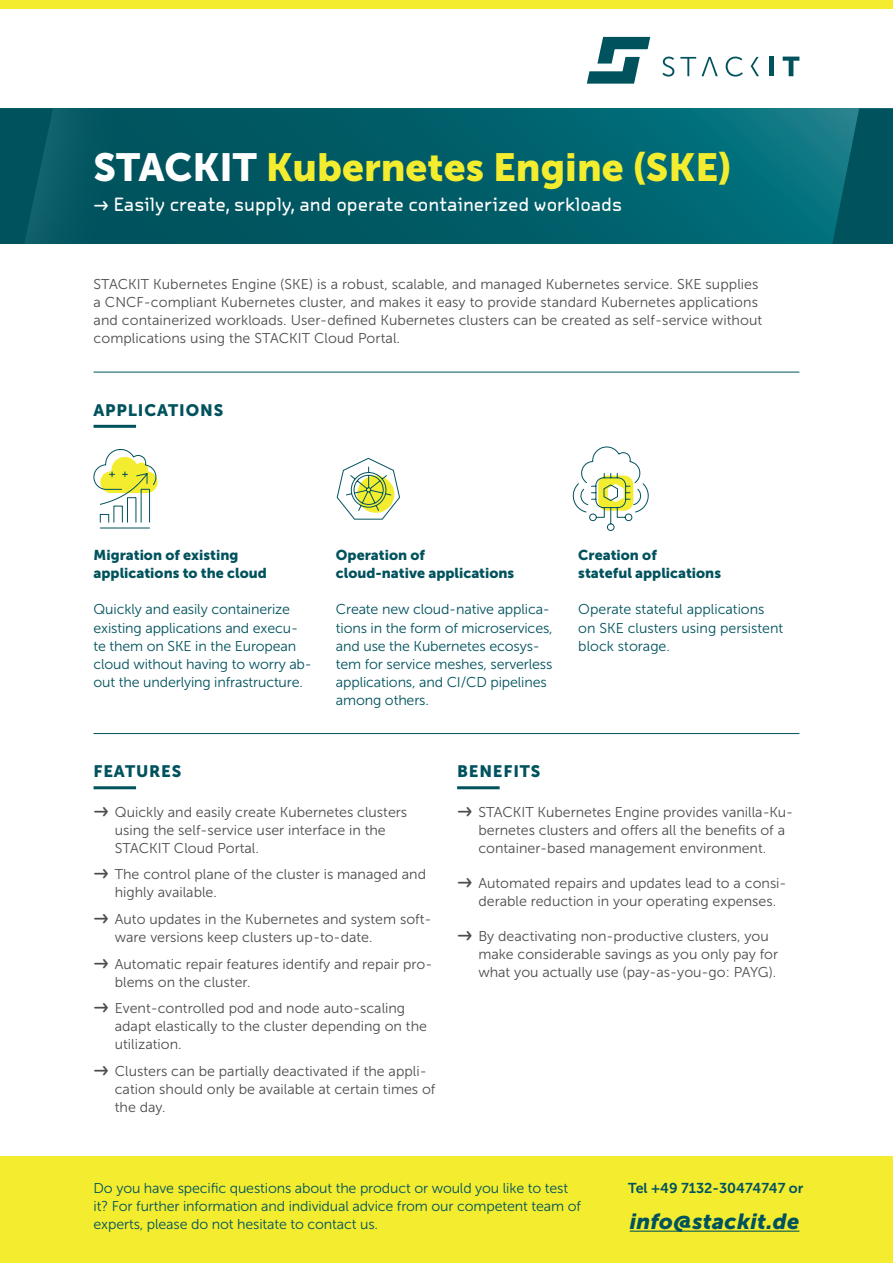
<style>
.page{position:relative;width:893px;height:1263px;background:#fff}
.page>*{position:absolute;margin:0;border:0;box-sizing:border-box;transform-origin:0 0}
.t1{font:39px "Museo Sans 900";color:#f4ed2f}
.t2{font:italic 21.75px "Museo Sans 900";letter-spacing:.015em;color:#00525d}
.t3{font:18px "OCRA Tribute Pro";color:#fff}
.Subline{font:16.5px "Museo Sans 900";letter-spacing:.05em;color:#00525d}
.t4{font:14.25px/18px "Museo Sans 300";color:#4b4c4d}
.t5{font:14.25px/18px "Museo Sans 300";letter-spacing:-.01em;color:#00525d}
.Subline-2{font:14.25px "Museo Sans 900";color:#00525d}
.t6{font:14.25px "Museo Sans 700";color:#00525d}
.s1{color:#fff}
.s2{font-family:"OCRA Tribute Pro";font-size:18px}
</style>
<div class="page">
<svg style="left:135px;top:108px;width:695px;height:136px;background:#01606b"></svg>
<div style="left:0;top:108px;width:135px;height:136px;background:#00545f"></div>
<svg style="left:25px;top:112px;width:28px;height:132px"></svg>
<svg style="left:830px;top:108px;width:63px;height:136px;background:#065c67"></svg>
<div style="left:0;top:0;width:893px;height:9px;background:#f4ed2f"></div>
<svg style="left:587px;top:37px;width:63px;height:47px"></svg>
<svg style="left:662px;top:57px;width:12px;height:20px"></svg>
<svg style="left:680px;top:57px;width:38px;height:19px"></svg>
<svg style="left:726px;top:57px;width:17px;height:20px"></svg>
<svg style="left:751px;top:57px;width:8px;height:19px"></svg>
<div style="left:769px;top:57px;width:5px;height:19px;background:#00525d"></div>
<svg style="left:783px;top:57px;width:16px;height:19px"></svg>
<hr style="left:94px;top:372px;width:705px;height:1px;background:#00525d">
<hr style="left:94px;top:733px;width:705px;height:1px;background:#00525d">
<hr style="left:94px;top:786px;width:42px;height:3px;background:#00525d">
<hr style="left:94px;top:425px;width:42px;height:3px;background:#00525d">
<svg style="left:93px;top:449px;width:65px;height:80px"></svg>
<svg style="left:572px;top:446px;width:77px;height:85px"></svg>
<svg style="left:336px;top:457px;width:64px;height:63px"></svg>
<hr style="left:457px;top:786px;width:43px;height:3px;background:#00525d">
<div style="left:0;top:1157px;width:893px;height:106px;background:#f4ed2f"></div>
<hr style="left:630px;top:1230px;width:169px;height:2px;background:#00525d">
<p class="t1" style="left:94px;top:145px;width:639px"><span class="s1">STACKIT</span> Kubernetes Engine (SKE)</p>
<p class="t3" style="left:94px;top:193px;width:530px">→ Easily create, supply, and operate containerized workloads</p>
<p class="t4" style="left:94px;top:275px;width:670px">STACKIT Kubernetes Engine (SKE) is a robust, scalable, and managed Kubernetes service. SKE supplies a CNCF-compliant Kubernetes cluster, and makes it easy to provide standard Kubernetes applications and containerized workloads. User-defined Kubernetes clusters can be created as self-service without complications using the STACKIT Cloud Portal.</p>
<p class="Subline" style="left:94px;top:400px;width:131px">APPLICATIONS</p>
<p class="Subline-2" style="left:94px;top:547px;width:146px">Migration of existing</p>
<p class="Subline-2" style="left:94px;top:565px;width:175px">applications to the cloud</p>
<p class="Subline-2" style="left:336px;top:547px;width:90px">Operation of</p>
<p class="Subline-2" style="left:336px;top:565px;width:180px">cloud-native applications</p>
<p class="Subline-2" style="left:578px;top:547px;width:80px">Creation of</p>
<p class="Subline-2" style="left:578px;top:565px;width:144px">stateful applications</p>
<p class="t5" style="left:94px;top:601px;width:220px">Quickly and easily containerize existing applications and execu&shy;te them on SKE in the European cloud without having to worry ab&shy;out the underlying infrastructure.</p>
<p class="t5" style="left:336px;top:601px;width:218px">Create new cloud-native applica&shy;tions in the form of microservices, and use the Kubernetes ecosys&shy;tem for service meshes, serverless applications, and CI/CD pipelines among others.</p>
<p class="t5" style="left:578px;top:601px;width:206px">Operate stateful applications on SKE clusters using persistent block storage.</p>
<p class="Subline" style="left:94px;top:762px;width:89px">FEATURES</p>
<p class="t4" style="left:115px;top:803px;width:294px;text-indent:-21px"><span class="s2">→</span> Quickly and easily create Kubernetes clusters using the self-service user interface in the<br>STACKIT Cloud Portal.</p>
<p class="t4" style="left:115px;top:865px;width:313px;text-indent:-21px"><span class="s2">→</span> The control plane of the cluster is managed and highly available.</p>
<p class="t4" style="left:115px;top:910px;width:318px;text-indent:-21px"><span class="s2">→</span> Auto updates in the Kubernetes and system soft&shy;ware versions keep clusters up-to-date.</p>
<p class="t4" style="left:115px;top:955px;width:319px;text-indent:-21px"><span class="s2">→</span> Automatic repair features identify and repair pro&shy;blems on the cluster.</p>
<p class="t4" style="left:115px;top:999px;width:314px;text-indent:-21px"><span class="s2">→</span> Event-controlled pod and node auto-scaling adapt elastically to the cluster depending on the utilization.</p>
<p class="t4" style="left:115px;top:1062px;width:322px;text-indent:-21px"><span class="s2">→</span> Clusters can be partially deactivated if the appli&shy;cation should only be available at certain times of the day.</p>
<p class="Subline" style="left:457px;top:762px;width:85px">BENEFITS</p>
<p class="t4" style="left:478px;top:803px;width:316px;text-indent:-21px"><span class="s2">→</span> STACKIT Kubernetes Engine provides vanilla-Ku&shy;bernetes clusters and offers all the benefits of a container-based management environment.</p>
<p class="t4" style="left:478px;top:874px;width:310px;text-indent:-21px"><span class="s2">→</span> Automated repairs and updates lead to a consi&shy;derable reduction in your operating expenses.</p>
<p class="t4" style="left:478px;top:927px;width:301px;text-indent:-21px"><span class="s2">→</span> By deactivating non-productive clusters, you make considerable savings as you only pay for what you actually use (pay-as-you-go: PAYG).</p>
<p class="t5" style="left:94px;top:1179px;width:489px">Do you have specific questions about the product or would you like to test it? For further information and individual advice from our competent team of experts, please do not hesitate to contact us.</p>
<p class="t6" style="left:628px;top:1180px;width:177px">Tel +49 7132-30474747 or</p>
<p class="t2" style="left:630px;top:1209px;width:171px">info@stackit.de</p>
</div>
